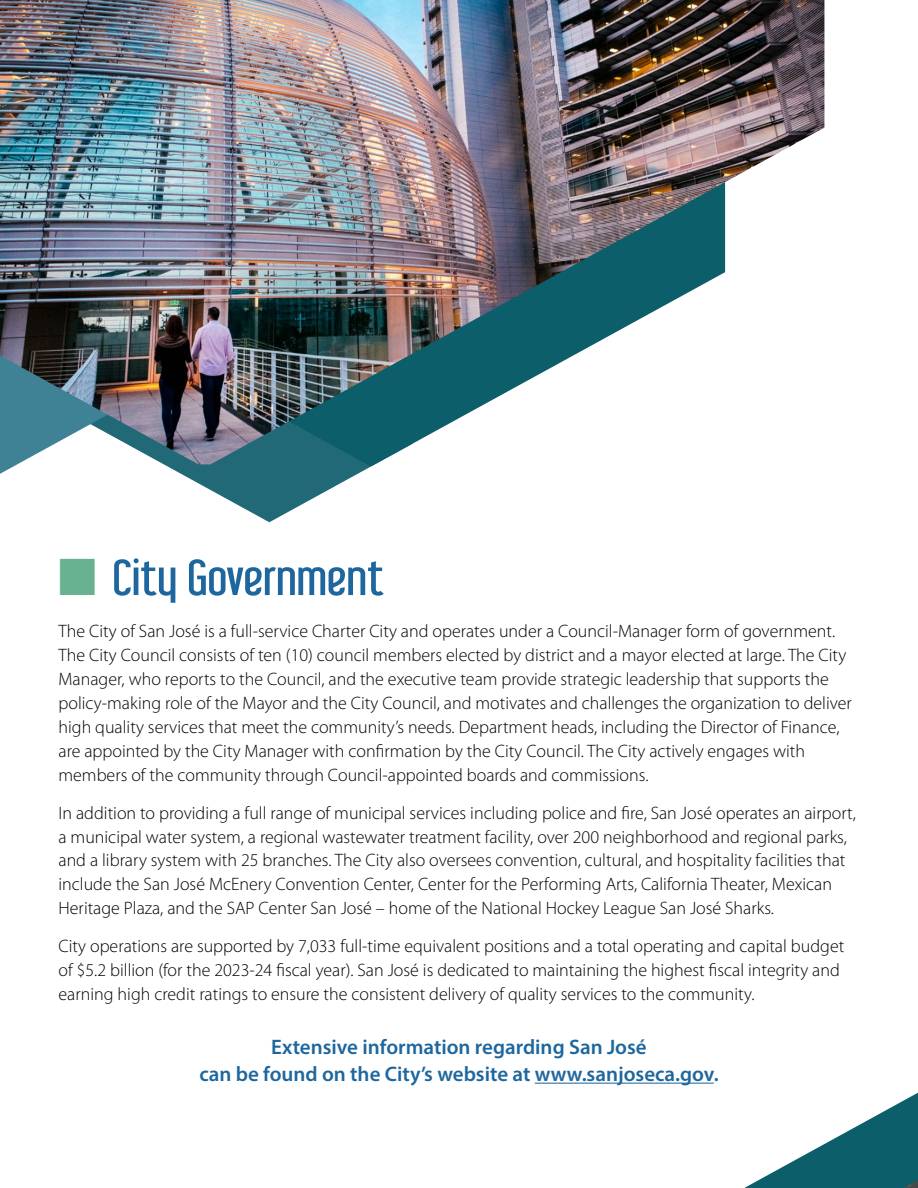
<style>
.page{position:relative;width:918px;height:1188px;background:#fff}
.page>*{position:absolute;margin:0;border:0;box-sizing:border-box;transform-origin:0 0}
.t1{font:45px "Libel Suit";color:#1e679e;scale:1.2 1}
.t2{font:600 21px/27px "Myriad Pro";color:#1e679e;text-align:center}
.t3{font:300 18px/24px "Myriad Pro";color:#000}
.s1{color:#69b291}
</style>
<div class="page">
<svg style="left:744px;top:1093px;width:174px;height:95px"></svg>
<svg style="left:165px;top:465px;width:207px;height:57px"></svg>
<svg style="left:0;top:465px;width:16px;height:9px"></svg>
<img style="left:904px;top:1180px;width:14px;height:8px">
<img style="left:0;top:0;width:824px;height:465px">
<hr style="left:535px;top:1083px;width:179px;height:1px;background:#1e679e">
<h1 class="t1" style="left:59px;top:551px;width:273px"><span class="s1">■</span> City Government</h1>
<p class="t3" style="left:58px;top:619px;width:795px">The City of San José is a full-service Charter City and operates under a Council-Manager form of government.<br>The City Council consists of ten (10) council members elected by district and a mayor elected at large. The City Manager, who reports to the Council, and the executive team provide strategic leadership that supports the policy-making role of the Mayor and the City Council, and motivates and challenges the organization to deliver high quality services that meet the community’s needs. Department heads, including the Director of Finance, are appointed by the City Manager with confirmation by the City Council. The City actively engages with members of the community through Council-appointed boards and commissions.</p>
<p class="t3" style="left:58px;top:800px;width:799px">In addition to providing a full range of municipal services including police and fire, San José operates an airport, a municipal water system, a regional wastewater treatment facility, over 200 neighborhood and regional parks, and a library system with 25 branches. The City also oversees convention, cultural, and hospitality facilities that include the San José McEnery Convention Center, Center for the Performing Arts, California Theater, Mexican Heritage Plaza, and the SAP Center San José – home of the National Hockey League San José Sharks.</p>
<p class="t3" style="left:58px;top:934px;width:787px">City operations are supported by 7,033 full-time equivalent positions and a total operating and capital budget of $5.2 billion (for the 2023-24 fiscal year). San José is dedicated to maintaining the highest fiscal integrity and earning high credit ratings to ensure the consistent delivery of quality services to the community.</p>
<p class="t2" style="left:199px;top:1033px;width:521px">Extensive information regarding San José<br>can be found on the City’s website at www.sanjoseca.gov.</p>
</div>
